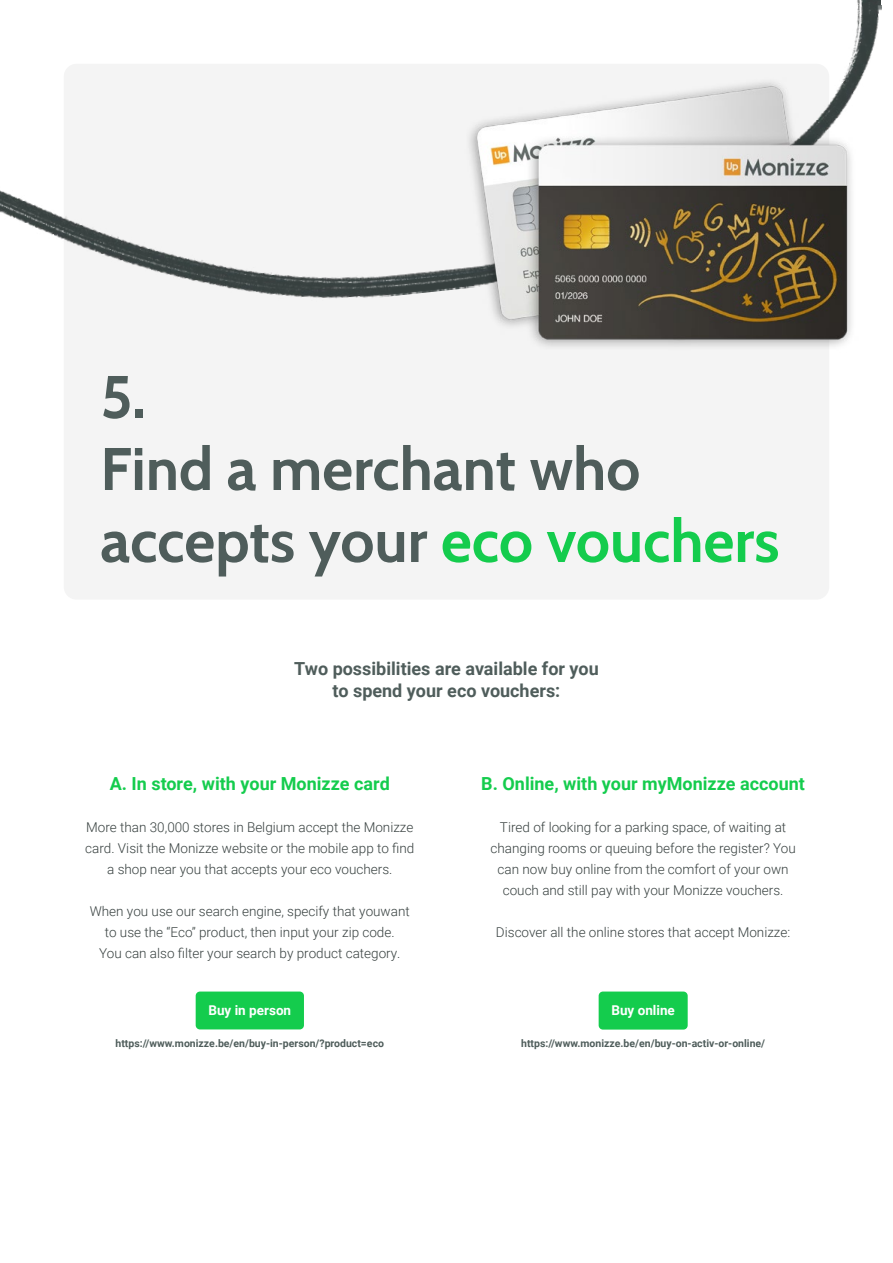
<style>
.page{position:relative;width:893px;height:1263px;background:#fff}
.page>*{position:absolute;margin:0;border:0;box-sizing:border-box;transform-origin:0 0}
.t1{font:60px/72px "Cabin";color:#4f5d5b}
.t2{font:700 18px "Roboto";color:#14cc4d}
.t3{font:700 18px/21.6px "Roboto";color:#4f5d5b;text-align:center}
.t4{font:300 13.5px/21px "Roboto";color:#37403f;text-align:center}
.t5{font:700 13.5px "Roboto";color:#fff}
.t6{font:700 10.5px "Roboto";color:#4f5d5b}
.s1{color:#14cc4d}
</style>
<div class="page">
<div style="left:64px;top:64px;width:765px;height:536px;background:#f4f4f4;border-radius:13px"></div>
<img style="left:0;top:0;width:882px;height:299px">
<div style="left:196px;top:991px;width:108px;height:38px;background:#14cc4d;border-radius:4px"></div>
<div style="left:599px;top:991px;width:89px;height:38px;background:#14cc4d;border-radius:4px"></div>
<img style="left:457px;top:58px;width:425px;height:289px">
<h1 class="t1" style="left:100px;top:357px;width:681px">5.<br>Find a merchant who accepts your <span class="s1">eco vouchers</span></h1>
<h2 class="t3" style="left:294px;top:657px;width:306px">Two possibilities are available for you to spend your eco vouchers:</h2>
<h2 class="t2" style="left:110px;top:771px;width:282px">A. In store, with your Monizze card</h2>
<p class="t4" style="left:85px;top:816px;width:331px">More than 30,000 stores in Belgium accept the Monizze card. Visit the Monizze website or the mobile app to find a shop near you that accepts your eco vouchers.</p>
<p class="t4" style="left:90px;top:900px;width:321px">When you use our search engine, specify that youwant to use the “Eco” product, then input your zip code.<br>You can also filter your search by product category.</p>
<h2 class="t2" style="left:481px;top:771px;width:325px">B. Online, with your myMonizze account</h2>
<p class="t4" style="left:490px;top:816px;width:307px">Tired of looking for a parking space, of waiting at changing rooms or queuing before the register? You can now buy online from the comfort of your own couch and still pay with your Monizze vouchers.</p>
<p class="t4" style="left:496px;top:921px;width:296px">Discover all the online stores that accept Monizze:</p>
<p class="t5" style="left:208px;top:1001px;width:84px">Buy in person</p>
<p class="t5" style="left:611px;top:1001px;width:65px">Buy online</p>
<p class="t6" style="left:116px;top:1035px;width:270px">https://www.monizze.be/en/buy-in-person/?product=eco</p>
<p class="t6" style="left:521px;top:1035px;width:246px">https://www.monizze.be/en/buy-on-activ-or-online/</p>
</div>
